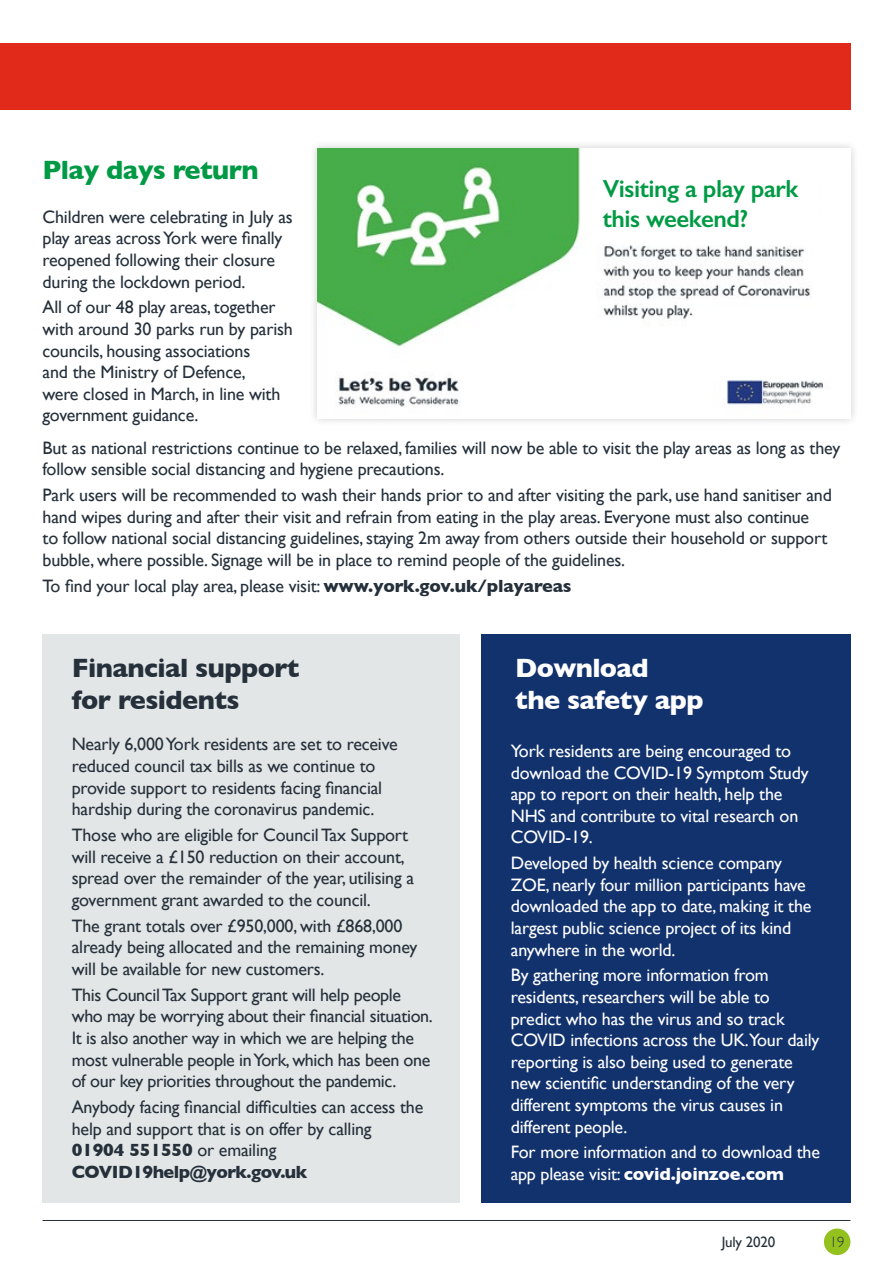
<style>
.page{position:relative;width:893px;height:1263px;background:#fff}
.page>*{position:absolute;margin:0;border:0;box-sizing:border-box;transform-origin:0 0}
.t1{font:700 27px/32.4px "Gill Sans";letter-spacing:-.02em;color:#25303b}
.t2{font:700 27px/32.4px "Gill Sans";letter-spacing:-.02em;color:#fff}
.t3{font:700 27px "Gill Sans";letter-spacing:-.02em;color:#009a44}
.t4{font:600 24.75px/29.7px "Gill Sans";letter-spacing:-.02em;color:#009a44}
.t5{font:18px/21.6px "Gill Sans";letter-spacing:-.01em;color:#25303b}
.t6{font:18px/21.6px "Gill Sans";letter-spacing:-.01em;color:#fff}
.t7{font:15px "Gill Sans";letter-spacing:-.01em;color:#25303b}
.t8{font:300 15px "Gill Sans";color:#25303b}
.s1{font-weight:700}
</style>
<div class="page">
<div style="left:824px;top:1228px;width:26px;height:27px;background:#95c11f;border-radius:50%"></div>
<hr style="left:43px;top:1220px;width:807px;height:1px;background:#25303b">
<div style="left:43px;top:634px;width:417px;height:569px;background:#e3e6e6"></div>
<div style="left:481px;top:634px;width:369px;height:569px;background:#12326e"></div>
<div style="left:0;top:43px;width:850px;height:66px;background:#e22a1b"></div>
<div style="left:309px;top:140px;width:549px;height:287px;background:#000;opacity:.2"></div>
<img style="left:318px;top:148px;width:532px;height:270px">
<div style="left:593px;top:173px;width:227px;height:67px;background:#fff"></div>
<h1 class="t3" style="left:43px;top:149px;width:218px">Play days return</h1>
<h2 class="t4" style="left:603px;top:174px;width:197px">Visiting a play park this weekend?</h2>
<p class="t5" style="left:43px;top:206px;width:252px">Children were celebrating in July as play areas across York were finally reopened following their closure during the lockdown period.</p>
<p class="t5" style="left:43px;top:296px;width:252px">All of our 48 play areas, together with around 30 parks run by parish councils, housing associations<br>and the Ministry of Defence,<br>were closed in March, in line with government guidance.</p>
<p class="t5" style="left:43px;top:436px;width:799px">But as national restrictions continue to be relaxed, families will now be able to visit the play areas as long as they follow sensible social distancing and hygiene precautions.</p>
<p class="t5" style="left:43px;top:484px;width:791px">Park users will be recommended to wash their hands prior to and after visiting the park, use hand sanitiser and hand wipes during and after their visit and refrain from eating in the play areas. Everyone must also continue<br>to follow national social distancing guidelines, staying 2m away from others outside their household or support bubble, where possible. Signage will be in place to remind people of the guidelines.</p>
<p class="t5" style="left:43px;top:575px;width:530px">To find your local play area, please visit: <span class="s1">www.york.gov.uk/playareas</span></p>
<h1 class="t1" style="left:72px;top:651px;width:229px">Financial support for residents</h1>
<p class="t5" style="left:72px;top:733px;width:327px">Nearly 6,000 York residents are set to receive reduced council tax bills as we continue to provide support to residents facing financial hardship during the coronavirus pandemic.</p>
<p class="t5" style="left:72px;top:824px;width:344px">Those who are eligible for Council Tax Support will receive a £150 reduction on their account, spread over the remainder of the year, utilising a government grant awarded to the council.</p>
<p class="t5" style="left:72px;top:914px;width:347px">The grant totals over £950,000, with £868,000 already being allocated and the remaining money will be available for new customers.</p>
<p class="t5" style="left:72px;top:984px;width:363px">This Council Tax Support grant will help people who may be worrying about their financial situation.<br>It is also another way in which we are helping the most vulnerable people in York, which has been one of our key priorities throughout the pandemic.</p>
<p class="t5" style="left:72px;top:1096px;width:353px">Anybody facing financial difficulties can access the help and support that is on offer by calling <span class="s1">01904 551550</span> or emailing <span class="s1">COVID19help@york.gov.uk</span></p>
<h1 class="t2" style="left:515px;top:651px;width:190px">Download<br>the safety app</h1>
<p class="t6" style="left:511px;top:740px;width:299px">York residents are being encouraged to download the COVID-19 Symptom Study app to report on their health, help the<br>NHS and contribute to vital research on<br>COVID-19.</p>
<p class="t6" style="left:511px;top:852px;width:302px">Developed by health science company ZOE, nearly four million participants have downloaded the app to date, making it the largest public science project of its kind anywhere in the world.</p>
<p class="t6" style="left:511px;top:964px;width:310px">By gathering more information from residents, researchers will be able to predict who has the virus and so track COVID infections across the UK.Your daily reporting is also being used to generate new scientific understanding of the very different symptoms the virus causes in different people.</p>
<p class="t6" style="left:511px;top:1141px;width:311px">For more information and to download the app please visit: <span class="s1">covid.joinzoe.com</span></p>
<p class="t7" style="left:722px;top:1233px;width:55px">July 2020</p>
<p class="t8" style="left:830px;top:1230px;width:16px">19</p>
</div>
